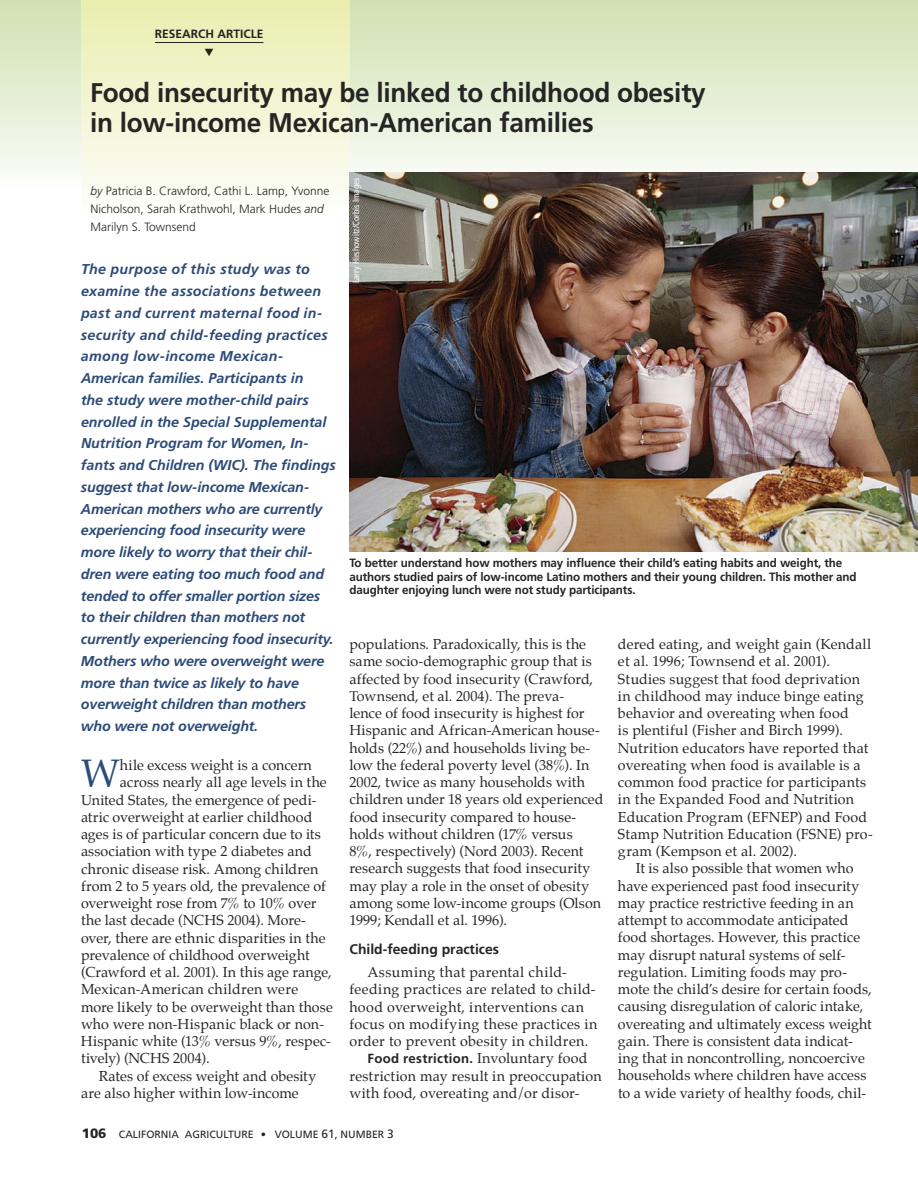
<style>
.page{position:relative;width:918px;height:1188px;background:#fff}
.page>*{position:absolute;margin:0;border:0;box-sizing:border-box;transform-origin:0 0}
.t1{font:39px "Palatino";color:#2c4b77}
.t2{font:700 27px/30px "Frutiger";letter-spacing:-.01em;color:#262424}
.t3{font:14.25px/17.2px "Palatino";letter-spacing:.005em;color:#262424}
.t4{font:italic 700 14.25px/21.8px "Frutiger";letter-spacing:-.01em;color:#2c4b77}
.t5{font:14.25px/17.2px "Palatino";letter-spacing:.025em;color:#262424}
.t6{font:700 13.95px "Frutiger";color:#262424}
.t7{font:700 13.2px "Frutiger";letter-spacing:.02em;color:#262424}
.t8{font:700 12px/13.5px "Frutiger";letter-spacing:-.01em;color:#262424}
.t9{font:300 12px/18px "Frutiger";color:#262424}
.t10{font:10.5px "Frutiger";color:#262424}
.t11{font:condensed 9px "Frutiger";color:#fff}
.s1{font-style:italic}
.s2{font-family:"Palatino";font-weight:400;font-size:14.25px}
.s3{font-weight:900;font-size:13.5px}
.s4{font-size:12px}
</style>
<div class="page">
<div style="left:0;top:0;width:918px;height:189px;background:linear-gradient(to bottom,#cee1b0,#fcfdfa)"></div>
<div style="left:81px;top:0;width:269px;height:216px;background:linear-gradient(to bottom,#e9edae,#fdfefb)"></div>
<hr style="left:155px;top:42px;width:108px;height:1px;background:#262424">
<img style="left:350px;top:172px;width:568px;height:379px">
<svg style="left:205px;top:48px;width:8px;height:8px"></svg>
<p class="t8" style="left:155px;top:27px;width:110px">RESEARCH ARTICLE</p>
<h2 class="t2" style="left:90px;top:78px;width:617px">Food insecurity may be linked to childhood obesity in low-income Mexican-American families</h2>
<p class="t9" style="left:91px;top:182px;width:241px"><span class="s1">by</span> Patricia B. Crawford, Cathi L. Lamp, Yvonne<br>Nicholson, Sarah Krathwohl, Mark Hudes <span class="s1">and<br></span>Marilyn S. Townsend</p>
<p class="t4" style="left:81px;top:258px;width:256px">The purpose of this study was to examine the associations between past and current maternal food in&shy;security and child-feeding practices among low-income Mexican-American families. Participants in<br>the study were mother-child pairs enrolled in the Special Supplemental Nutrition Program for Women, In&shy;fants and Children (WIC). The findings suggest that low-income Mexican-American mothers who are currently experiencing food insecurity were more likely to worry that their chil&shy;dren were eating too much food and tended to offer smaller portion sizes to their children than mothers not currently experiencing food insecurity.<br>Mothers who were overweight were more than twice as likely to have overweight children than mothers who were not overweight.</p>
<h1 class="t1" style="left:81px;top:748px;width:40px">W</h1>
<p class="t3" style="left:120px;top:758px;width:194px">hile excess weight is a concern</p>
<p class="t3" style="left:120px;top:775px;width:208px">across nearly all age levels in the</p>
<p class="t3" style="left:81px;top:792px;width:237px">United States, the emergence of pedi-</p>
<p class="t3" style="left:81px;top:810px;width:233px">atric overweight at earlier childhood</p>
<p class="t3" style="left:81px;top:827px;width:241px">ages is of particular concern due to its</p>
<p class="t3" style="left:81px;top:844px;width:232px">association with type 2 diabetes and</p>
<p class="t3" style="left:81px;top:861px;width:239px">chronic disease risk. Among children</p>
<p class="t3" style="left:81px;top:879px;width:246px">from 2 to 5 years old, the prevalence of</p>
<p class="t3" style="left:81px;top:896px;width:237px">overweight rose from 7% to 10% over</p>
<p class="t3" style="left:81px;top:913px;width:226px">the last decade (NCHS 2004). More-</p>
<p class="t3" style="left:81px;top:930px;width:246px">over, there are ethnic disparities in the</p>
<p class="t3" style="left:81px;top:948px;width:230px">prevalence of childhood overweight</p>
<p class="t3" style="left:81px;top:965px;width:252px">(Crawford et al. 2001). In this age range,</p>
<p class="t3" style="left:81px;top:982px;width:219px">Mexican-American children were</p>
<p class="t3" style="left:81px;top:999px;width:253px">more likely to be overweight than those</p>
<p class="t3" style="left:81px;top:1017px;width:245px">who were non-Hispanic black or non-</p>
<p class="t3" style="left:81px;top:1034px;width:251px">Hispanic white (13% versus 9%, respec-</p>
<p class="t3" style="left:81px;top:1051px;width:130px">tively) (NCHS 2004).</p>
<p class="t3" style="left:99px;top:1068px;width:219px">Rates of excess weight and obesity</p>
<p class="t3" style="left:81px;top:1086px;width:219px">are also higher within low-income</p>
<p class="t11" style="left:351px;top:283px;width:107px;rotate:-90deg">Larry Hirshowitz/Corbis Images</p>
<p class="t8" style="left:350px;top:556px;width:509px">To better understand how mothers may influence their child’s eating habits and weight, the authors studied pairs of low-income Latino mothers and their young children. This mother and daughter enjoying lunch were not study participants.</p>
<p class="t3" style="left:349px;top:637px;width:256px">populations. Paradoxically, this is the same socio-demographic group that is affected by food insecurity (Crawford, Townsend, et al. 2004). The preva-<br>lence of food insecurity is highest for Hispanic and African-American house&shy;holds (22%) and households living be&shy;low the federal poverty level (38%). In 2002, twice as many households with children under 18 years old experienced food insecurity compared to house&shy;holds without children (17% versus<br>8%, respectively) (Nord 2003). Recent research suggests that food insecurity may play a role in the onset of obesity among some low-income groups (Olson 1999; Kendall et al. 1996).</p>
<p class="t6" style="left:350px;top:941px;width:151px">Child-feeding practices</p>
<p class="t5" style="left:349px;top:965px;width:250px;text-indent:18px">Assuming that parental child&shy;feeding practices are related to child&shy;hood overweight, interventions can focus on modifying these practices in order to prevent obesity in children.</p>
<p class="t7" style="left:368px;top:1051px;width:222px">Food restriction. <span class="s2">Involuntary food</span></p>
<p class="t3" style="left:349px;top:1068px;width:254px">restriction may result in preoccupation with food, overeating and/or disor-</p>
<p class="t3" style="left:618px;top:637px;width:257px">dered eating, and weight gain (Kendall et al. 1996; Townsend et al. 2001).<br>Studies suggest that food deprivation in childhood may induce binge eating behavior and overeating when food<br>is plentiful (Fisher and Birch 1999).<br>Nutrition educators have reported that overeating when food is available is a common food practice for participants in the Expanded Food and Nutrition Education Program (EFNEP) and Food Stamp Nutrition Education (FSNE) pro&shy;gram (Kempson et al. 2002).</p>
<p class="t3" style="left:618px;top:861px;width:255px;text-indent:18px">It is also possible that women who have experienced past food insecurity may practice restrictive feeding in an attempt to accommodate anticipated food shortages. However, this practice may disrupt natural systems of self&shy;regulation. Limiting foods may pro&shy;mote the child’s desire for certain foods, causing disregulation of caloric intake, overeating and ultimately excess weight gain. There is consistent data indicat&shy;ing that in noncontrolling, noncoercive households where children have access to a wide variety of healthy foods, chil-</p>
<p class="t10" style="left:82px;top:1128px;width:314px"><span class="s3">106</span> CALIFORNIA AGRICULTURE • VOLUME <span class="s4">61</span>, NUMBER <span class="s4">3</span></p>
</div>
